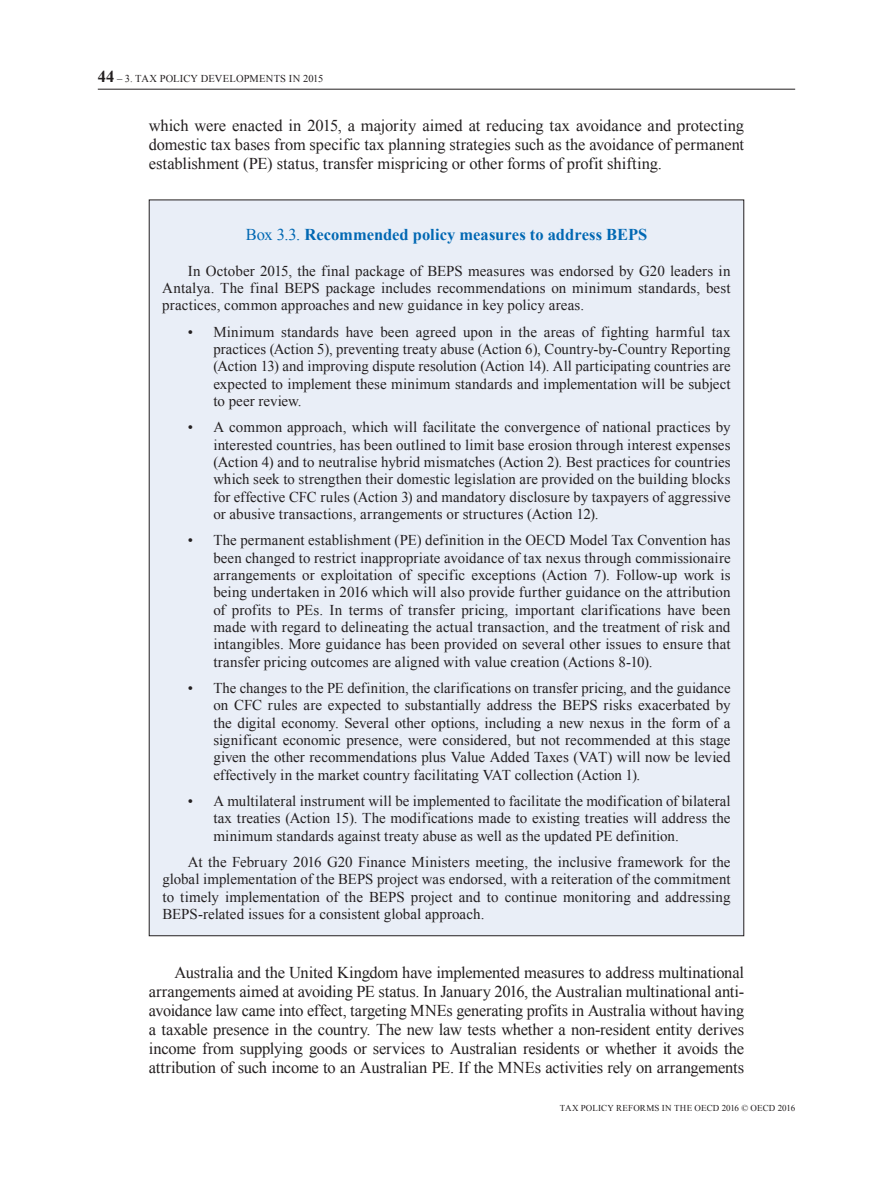
<style>
.page{position:relative;width:893px;height:1191px;background:#fff}
.page>*{position:absolute;margin:0;border:0;box-sizing:border-box;transform-origin:0 0}
.t1{font:16.5px/19px "Times New Roman";letter-spacing:-.005em;color:#231f20;text-align:justify}
.t2{font:700 16.5px "Times New Roman";color:#0168b3}
.t3{font:15px/17.4px "Times New Roman";letter-spacing:.005em;color:#231f20;text-align:justify}
.t4{font:10.5px "Times New Roman";letter-spacing:-.025em;color:#231f20}
.t5{font:9px "Times New Roman";letter-spacing:.015em;color:#231f20}
.s1{font-weight:700;font-size:16.5px}
.s2{font-weight:400}
</style>
<div class="page">
<hr style="left:98px;top:89px;width:697px;height:1px;background:#231f20">
<div style="left:149px;top:200px;width:595px;height:735px;background:#e9eef7"></div>
<p class="t4" style="left:98px;top:72px;width:70px"><span class="s1">44</span> – 3. Tax policy</p>
<p class="t4" style="left:201px;top:72px;width:3px">developments</p>
<p class="t4" style="left:289px;top:72px;width:36px">in 2015</p>
<p class="t1" style="left:149px;top:115px;width:597px">which were enacted in 2015, a majority aimed at reducing tax avoidance and protecting domestic tax bases from specific tax planning strategies such as the avoidance of permanent establishment (PE) status, transfer mispricing or other forms of profit shifting.</p>
<p class="t2" style="left:246px;top:223px;width:403px"><span class="s2">Box 3.3.</span> Recommended policy measures to address BEPS</p>
<p class="t3" style="left:162px;top:262px;width:570px;text-indent:26px">In October 2015, the final package of BEPS measures was endorsed by G20 leaders in Antalya. The final BEPS package includes recommendations on minimum standards, best practices, common approaches and new guidance in key policy areas.</p>
<p class="t3" style="left:213px;top:323px;width:519px;text-indent:-26px">• Minimum standards have been agreed upon in the areas of fighting harmful tax practices (Action 5), preventing treaty abuse (Action 6), Country-by-Country Reporting (Action 13) and improving dispute resolution (Action 14). All participating countries are expected to implement these minimum standards and implementation will be subject to peer review.</p>
<p class="t3" style="left:213px;top:418px;width:519px;text-indent:-26px">• A common approach, which will facilitate the convergence of national practices by interested countries, has been outlined to limit base erosion through interest expenses (Action 4) and to neutralise hybrid mismatches (Action 2). Best practices for countries which seek to strengthen their domestic legislation are provided on the building blocks for effective CFC rules (Action 3) and mandatory disclosure by taxpayers of aggressive or abusive transactions, arrangements or structures (Action 12).</p>
<p class="t3" style="left:213px;top:531px;width:519px;text-indent:-26px">• The permanent establishment (PE) definition in the OECD Model Tax Convention has been changed to restrict inappropriate avoidance of tax nexus through commissionaire arrangements or exploitation of specific exceptions (Action 7). Follow-up work is being undertaken in 2016 which will also provide further guidance on the attribution of profits to PEs. In terms of transfer pricing, important clarifications have been made with regard to delineating the actual transaction, and the treatment of risk and intangibles. More guidance has been provided on several other issues to ensure that transfer pricing outcomes are aligned with value creation (Actions 8-10).</p>
<p class="t3" style="left:213px;top:679px;width:519px;text-indent:-26px">• The changes to the PE definition, the clarifications on transfer pricing, and the guidance on CFC rules are expected to substantially address the BEPS risks exacerbated by the digital economy. Several other options, including a new nexus in the form of a significant economic presence, were considered, but not recommended at this stage given the other recommendations plus Value Added Taxes (VAT) will now be levied effectively in the market country facilitating VAT collection (Action 1).</p>
<p class="t3" style="left:213px;top:792px;width:519px;text-indent:-26px">• A multilateral instrument will be implemented to facilitate the modification of bilateral tax treaties (Action 15). The modifications made to existing treaties will address the minimum standards against treaty abuse as well as the updated PE definition.</p>
<p class="t3" style="left:162px;top:853px;width:570px;text-indent:26px">At the February 2016 G20 Finance Ministers meeting, the inclusive framework for the global implementation of the BEPS project was endorsed, with a reiteration of the commitment to timely implementation of the BEPS project and to continue monitoring and addressing BEPS-related issues for a consistent global approach.</p>
<p class="t1" style="left:149px;top:962px;width:597px;text-indent:26px">Australia and the United Kingdom have implemented measures to address multinational arrangements aimed at avoiding PE status. In January 2016, the Australian multinational anti&shy;avoidance law came into effect, targeting MNEs generating profits in Australia without having a taxable presence in the country. The new law tests whether a non-resident entity derives income from supplying goods or services to Australian residents or whether it avoids the attribution of such income to an Australian PE. If the MNEs activities rely on arrangements</p>
<p class="t5" style="left:560px;top:1102px;width:237px">TAX POLICY REFORMS IN THE OECD 2016 © OECD 2016</p>
</div>
